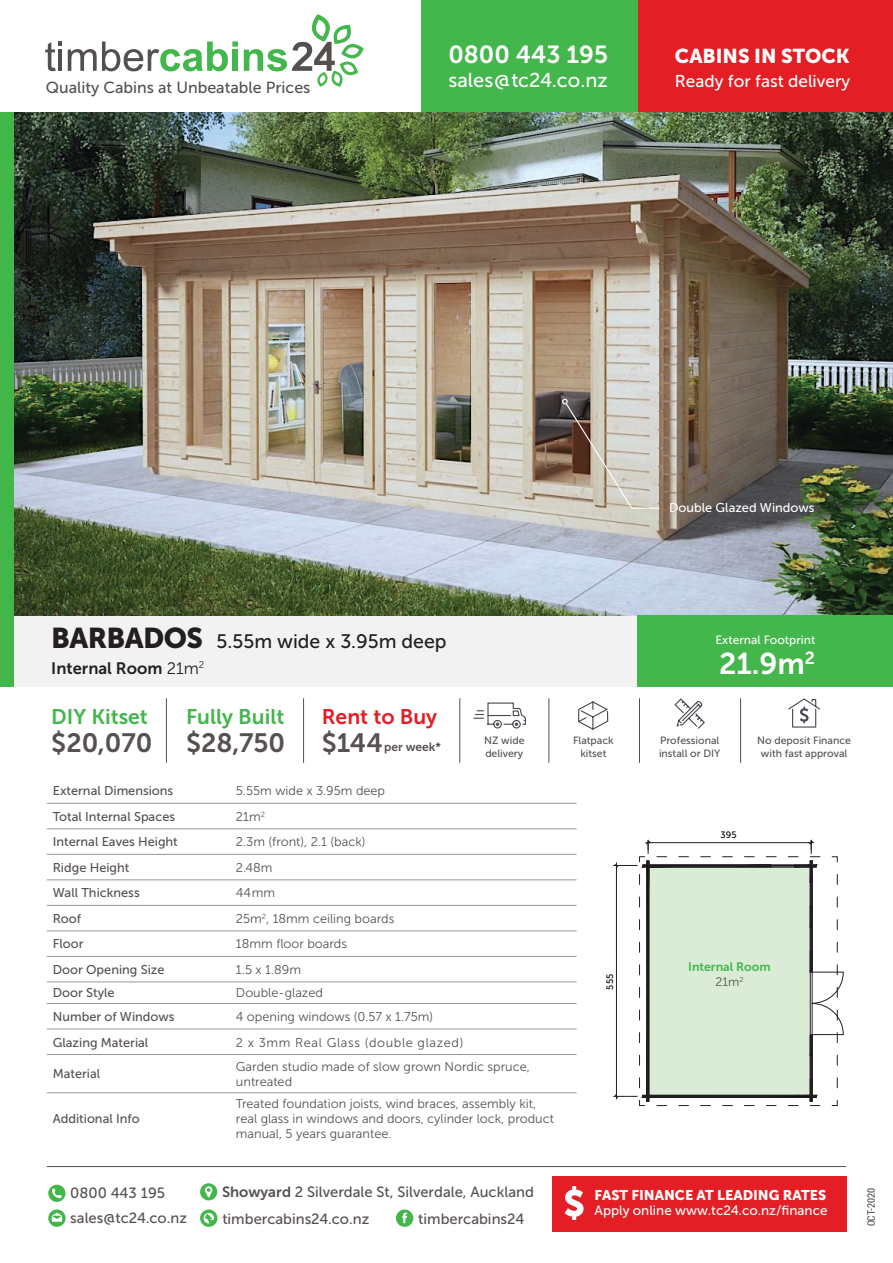
<style>
.page{position:relative;width:893px;height:1263px;background:#fff}
.page>*{position:absolute;margin:0;border:0;box-sizing:border-box;transform-origin:0 0}
.t1{font:30px "Museo Sans 700";color:#fff}
.t2{font:26.4px "Museo Sans 700";color:#56514f}
.t3{font:24.6px "Museo Sans 700";color:#fff}
.t4{font:21.15px "Museo Sans 700";color:#43b64c}
.t5{font:21.15px "Museo Sans 700";color:#e41e25}
.t6{font:19.95px "Museo Sans 500";color:#fff}
.t7{font:19.95px "Museo Sans 900";color:#fff}
.t8{font:19.5px "Museo Sans 500";color:#231f20}
.t9{font:17.1px "Museo Sans 500";color:#fff}
.t10{font:16.5px "Museo Sans 700";color:#231f20}
.t11{font:16.05px "Museo Sans 500";color:#56514f}
.t12{font:14.7px/24.3px "Museo Sans 500";color:#56514f}
.t13{font:14.1px "Museo Sans 900";color:#fff}
.t14{font:13.35px "Museo Sans 500";color:#fff}
.t15{font:12.75px/15px "Museo Sans 300";color:#56514f}
.t16{font:12.75px "Museo Sans 500";color:#56514f}
.t17{font:12.75px "Museo Sans 300";letter-spacing:.05em;color:#56514f}
.t18{font:12.75px "Museo Sans 500";color:#fff}
.t19{font:12.3px "Museo Sans 700";color:#43b64c}
.t20{font:12.3px "Museo Sans 300";color:#56514f}
.t21{font:12px "Museo Sans 500";color:#fff}
.t22{font:12px "Museo Sans 700";color:#56514f}
.t23{font:10.5px "Museo Sans 500";color:#56514f}
.t24{font:10.35px "Roboto Condensed";color:#56514f}
.t25{font:9.3px "Museo Sans 500";letter-spacing:.02em;color:#020304}
.s1{font-family:"Museo Sans 900";font-size:28.5px}
.s2{font-family:"Museo Sans 300"}
.s3{font-family:"Museo Sans 700"}
</style>
<div class="page">
<div style="left:421px;top:0;width:218px;height:112px;background:#43b64c"></div>
<div style="left:638px;top:0;width:255px;height:112px;background:#e41e25"></div>
<svg style="left:244px;top:14px;width:120px;height:73px"></svg>
<svg style="left:68px;top:41px;width:170px;height:31px"></svg>
<svg style="left:45px;top:42px;width:17px;height:29px"></svg>
<div style="left:552px;top:1176px;width:294px;height:56px;background:#e41e25"></div>
<svg style="left:565px;top:1186px;width:19px;height:34px"></svg>
<svg style="left:48px;top:1185px;width:17px;height:17px"></svg>
<svg style="left:200px;top:1209px;width:17px;height:18px"></svg>
<svg style="left:48px;top:1209px;width:18px;height:18px"></svg>
<div style="left:200px;top:1183px;width:17px;height:17px;background:#43b64c;border-radius:50%"></div>
<svg style="left:205px;top:1186px;width:7px;height:11px"></svg>
<div style="left:396px;top:1209px;width:17px;height:18px;background:#43b64c;border-radius:50%"></div>
<svg style="left:402px;top:1212px;width:5px;height:11px"></svg>
<hr style="left:47px;top:1166px;width:799px;height:1px;background:#56514f">
<div style="left:0;top:615px;width:893px;height:72px;background:#f2f2f3"></div>
<img style="left:14px;top:112px;width:879px;height:503px">
<div style="left:638px;top:615px;width:255px;height:72px;background:#43b64c"></div>
<hr style="left:47px;top:803px;width:183px;height:1px;background:#9b9493">
<hr style="left:230px;top:803px;width:347px;height:1px;background:#9b9493">
<hr style="left:47px;top:828px;width:183px;height:1px;background:#9b9493">
<hr style="left:230px;top:828px;width:347px;height:1px;background:#9b9493">
<hr style="left:47px;top:854px;width:183px;height:1px;background:#9b9493">
<hr style="left:230px;top:854px;width:347px;height:1px;background:#9b9493">
<hr style="left:47px;top:879px;width:183px;height:1px;background:#9b9493">
<hr style="left:230px;top:879px;width:347px;height:1px;background:#9b9493">
<hr style="left:47px;top:905px;width:183px;height:1px;background:#9b9493">
<hr style="left:230px;top:905px;width:347px;height:1px;background:#9b9493">
<hr style="left:47px;top:931px;width:183px;height:1px;background:#9b9493">
<hr style="left:230px;top:931px;width:347px;height:1px;background:#9b9493">
<hr style="left:47px;top:956px;width:183px;height:1px;background:#9b9493">
<hr style="left:230px;top:956px;width:347px;height:1px;background:#9b9493">
<hr style="left:47px;top:982px;width:183px;height:1px;background:#9b9493">
<hr style="left:230px;top:982px;width:347px;height:1px;background:#9b9493">
<hr style="left:47px;top:1003px;width:183px;height:1px;background:#9b9493">
<hr style="left:230px;top:1003px;width:347px;height:1px;background:#9b9493">
<hr style="left:47px;top:1029px;width:183px;height:1px;background:#9b9493">
<hr style="left:230px;top:1029px;width:347px;height:1px;background:#9b9493">
<hr style="left:47px;top:1054px;width:183px;height:1px;background:#9b9493">
<hr style="left:230px;top:1054px;width:347px;height:1px;background:#9b9493">
<hr style="left:47px;top:1092px;width:183px;height:1px;background:#9b9493">
<hr style="left:230px;top:1092px;width:347px;height:1px;background:#9b9493">
<hr style="left:166px;top:698px;width:1px;height:65px;background:#56514f">
<hr style="left:303px;top:698px;width:1px;height:65px;background:#56514f">
<hr style="left:460px;top:698px;width:1px;height:65px;background:#56514f">
<div style="left:0;top:112px;width:14px;height:575px;background:#43b64a"></div>
<hr style="left:549px;top:698px;width:1px;height:65px;background:#56514f">
<hr style="left:639px;top:698px;width:1px;height:65px;background:#56514f">
<hr style="left:740px;top:698px;width:1px;height:65px;background:#56514f">
<svg style="left:474px;top:702px;width:52px;height:27px"></svg>
<svg style="left:674px;top:698px;width:31px;height:31px"></svg>
<svg style="left:578px;top:701px;width:31px;height:29px"></svg>
<svg style="left:788px;top:698px;width:32px;height:30px"></svg>
<svg style="left:613px;top:840px;width:231px;height:266px"></svg>
<div style="left:649px;top:867px;width:161px;height:228px;background:#daecd5"></div>
<svg style="left:562px;top:399px;width:98px;height:110px;background:#b7afa4"></svg>
<p class="t11" style="left:46px;top:78px;width:266px">Quality Cabins at Unbeatable Prices</p>
<h3 class="t3" style="left:448px;top:41px;width:161px">0800 443 195</h3>
<h3 class="t6" style="left:448px;top:69px;width:161px">sales@tc24.co.nz</h3>
<h3 class="t7" style="left:675px;top:45px;width:176px">CABINS IN STOCK</h3>
<h3 class="t9" style="left:675px;top:72px;width:177px">Ready for fast delivery</h3>
<p class="t8" style="left:51px;top:631px;width:397px"><span class="s1">BARBADOS</span> 5.55m wide x 3.95m deep</p>
<p class="t10" style="left:51px;top:659px;width:155px">Internal Room <span class="s2">21m</span><sup>2</sup></p>
<p class="t4" style="left:51px;top:704px;width:98px">DIY Kitset</p>
<p class="t2" style="left:51px;top:728px;width:103px">$20,070</p>
<p class="t4" style="left:186px;top:704px;width:100px">Fully Built</p>
<p class="t2" style="left:186px;top:728px;width:101px">$28,750</p>
<p class="t23" style="left:484px;top:734px;width:42px">NZ wide</p>
<p class="t5" style="left:322px;top:704px;width:117px">Rent to Buy</p>
<p class="t2" style="left:322px;top:728px;width:63px">$144</p>
<p class="t22" style="left:384px;top:740px;width:58px">per week*</p>
<p class="t23" style="left:485px;top:747px;width:39px">delivery</p>
<p class="t16" style="left:53px;top:784px;width:122px">External Dimensions</p>
<p class="t15" style="left:236px;top:783px;width:151px">5.55m wide x 3.95m deep</p>
<p class="t16" style="left:53px;top:809px;width:124px">Total Internal Spaces</p>
<p class="t15" style="left:236px;top:809px;width:31px">21m<sup>2</sup></p>
<p class="t16" style="left:53px;top:835px;width:127px">Internal Eaves Height</p>
<p class="t15" style="left:236px;top:834px;width:131px">2.3m (front), 2.1 (back)</p>
<p class="t16" style="left:53px;top:860px;width:78px">Ridge Height</p>
<p class="t15" style="left:236px;top:860px;width:38px">2.48m</p>
<p class="t16" style="left:53px;top:886px;width:88px">Wall Thickness</p>
<p class="t15" style="left:236px;top:886px;width:41px">44mm</p>
<p class="t16" style="left:53px;top:911px;width:30px">Roof</p>
<p class="t15" style="left:236px;top:911px;width:160px">25m<sup>2</sup>, 18mm ceiling boards</p>
<p class="t16" style="left:53px;top:937px;width:32px">Floor</p>
<p class="t15" style="left:236px;top:937px;width:113px">18mm floor boards</p>
<p class="t16" style="left:53px;top:962px;width:113px">Door Opening Size</p>
<p class="t15" style="left:236px;top:962px;width:67px">1.5 x 1.89m</p>
<p class="t16" style="left:53px;top:986px;width:63px">Door Style</p>
<p class="t15" style="left:236px;top:986px;width:89px">Double-glazed</p>
<p class="t16" style="left:53px;top:1010px;width:123px">Number of Windows</p>
<p class="t15" style="left:236px;top:1009px;width:199px">4 opening windows (0.57 x 1.75m)</p>
<p class="t16" style="left:53px;top:1035px;width:97px">Glazing Material</p>
<p class="t17" style="left:236px;top:1035px;width:229px">2 x 3mm Real Glass (double glazed)</p>
<p class="t16" style="left:53px;top:1067px;width:49px">Material</p>
<p class="t15" style="left:236px;top:1059px;width:295px">Garden studio made of slow grown Nordic spruce, untreated</p>
<p class="t16" style="left:53px;top:1112px;width:88px">Additional Info</p>
<p class="t15" style="left:236px;top:1096px;width:320px">Treated foundation joists, wind braces, assembly kit, real glass in windows and doors, cylinder lock, product manual, 5 years guarantee.</p>
<p class="t23" style="left:573px;top:734px;width:42px">Flatpack</p>
<p class="t23" style="left:580px;top:747px;width:28px">kitset</p>
<p class="t25" style="left:605px;top:989px;width:18px;rotate:-90deg">555</p>
<p class="t18" style="left:669px;top:501px;width:147px">Double Glazed Windows</p>
<p class="t21" style="left:715px;top:633px;width:102px">External Footprint</p>
<p class="t1" style="left:719px;top:647px;width:97px">21.9m<sup>2</sup></p>
<p class="t23" style="left:660px;top:734px;width:61px">Professional</p>
<p class="t23" style="left:659px;top:747px;width:63px">install or DIY</p>
<p class="t23" style="left:757px;top:734px;width:95px">No deposit Finance</p>
<p class="t23" style="left:761px;top:747px;width:88px">with fast approval</p>
<p class="t25" style="left:720px;top:830px;width:18px">395</p>
<p class="t19" style="left:688px;top:960px;width:84px">Internal Room</p>
<p class="t20" style="left:715px;top:975px;width:29px">21m<sup>2</sup></p>
<p class="t25" style="left:710px;top:970px;width:41px">21.07 m2</p>
<p class="t12" style="left:70px;top:1181px;width:118px">0800 443 195 sales@tc24.co.nz</p>
<p class="t12" style="left:418px;top:1178px;width:117px;line-height:27.3px;text-indent:-196px"><span class="s3">Showyard</span> 2 Silverdale St, Silverdale, Auckland timbercabins24</p>
<p class="t24" style="left:864px;top:1226px;width:40px;rotate:-90deg">OCT-2020</p>
<p class="t13" style="left:595px;top:1187px;width:233px">FAST FINANCE AT LEADING RATES</p>
<p class="t14" style="left:595px;top:1203px;width:234px">Apply online www.tc24.co.nz/finance</p>
<p class="t12" style="left:222px;top:1207px;width:149px">timbercabins24.co.nz</p>
</div>
